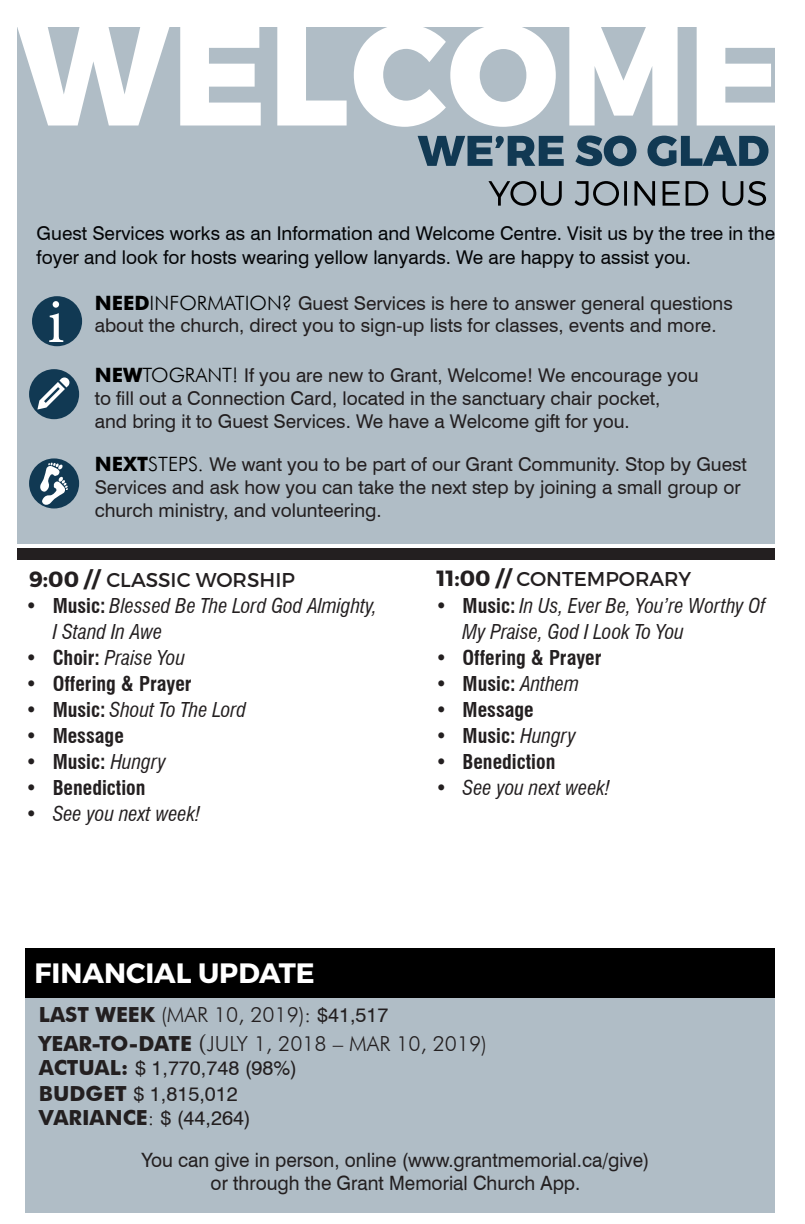
<style>
.page{position:relative;width:805px;height:1224px;background:#fff}
.page>*{position:absolute;margin:0;border:0;box-sizing:border-box;transform-origin:0 0}
.Paragraph_Style_2{font:800 143.6px "Montserrat";letter-spacing:.02em;color:#fff;scale:.96 1}
.t1{font:700 28px "Montserrat";color:#fff}
.t2{font:300 20.8px "Futura BT";color:#231f20}
.t3{font:italic condensed 20px/26px "Swiss 721 BT";color:#231f20}
.t4{font:700 condensed 20px "Swiss 721 BT";color:#231f20}
.Paragraph_Style_1{font:20px "Swiss 721 BT";color:#231f20}
.t5{font:20px "Montserrat";color:#231f20}
.Paragraph_Style_2-2{font:19.8px "Swiss 721 BT";color:#231f20;scale:.96 1}
.Paragraph_Style_4{font:19px/22.8px "Swiss 721 BT";color:#231f20}
.Paragraph_Style_1-2{font:19px/24px "Swiss 721 BT";color:#040507}
.s1{font-family:"Futura BT";font-weight:700;font-size:19.8px;color:#000}
.s2{font-family:"Futura BT";font-weight:300;font-size:19.8px;color:#000}
.s3{font-weight:700;font-size:22px}
.s4{font-weight:700;font-style:normal}
.s5{font-weight:400;font-style:italic}
.s6{font-weight:700}
.s7{font-family:"Swiss 721 BT";font-weight:400;font-size:20px}
.s8{font-family:"Minion Pro";font-weight:400;font-size:24px}
.s9{font-family:"Futura BT";font-weight:700;font-size:20.8px}
.s10{font-family:"Futura BT";font-weight:300;font-size:20.8px}
</style>
<div class="page">
<div style="left:25px;top:948px;width:749px;height:265px;background:#b0bdc6"></div>
<div style="left:17px;top:27px;width:757px;height:517px;background:#b0bdc6"></div>
<div style="left:29px;top:369px;width:50px;height:50px;background:#113953;border-radius:50%"></div>
<svg style="left:37px;top:377px;width:32px;height:33px"></svg>
<div style="left:29px;top:458px;width:50px;height:50px;background:#113953;border-radius:50%"></div>
<svg style="left:39px;top:462px;width:29px;height:43px"></svg>
<div style="left:32px;top:296px;width:50px;height:50px;background:#113953;border-radius:50%"></div>
<svg style="left:417px;top:135px;width:351px;height:31px"></svg>
<svg style="left:488px;top:181px;width:278px;height:25px"></svg>
<div style="left:17px;top:549px;width:757px;height:11px;background:#231f20"></div>
<div style="left:25px;top:948px;width:749px;height:50px;background:#000"></div>
<svg style="left:49px;top:301px;width:14px;height:41px"></svg>
<p class="Paragraph_Style_2" style="left:17px;top:-15px;width:799px">WELCOME</p>
<p class="Paragraph_Style_1-2" style="left:37px;top:221px;width:740px">Guest Services works as an Information and Welcome Centre. Visit us by the tree in the foyer and look for hosts wearing yellow lanyards. We are happy to assist you.</p>
<p class="Paragraph_Style_4" style="left:95px;top:291px;width:639px"><span class="s1">NEED</span><span class="s2">INFORMATION?</span> Guest Services is here to answer general questions about the church, direct you to sign-up lists for classes, events and more.</p>
<p class="Paragraph_Style_4" style="left:95px;top:364px;width:605px"><span class="s1">NEW</span><span class="s2">TOGRANT!</span> If you are new to Grant, Welcome! We encourage you to fill out a Connection Card, located in the sanctuary chair pocket,<br>and bring it to Guest Services. We have a Welcome gift for you.</p>
<p class="Paragraph_Style_4" style="left:95px;top:453px;width:653px"><span class="s1">NEXT</span><span class="s2">STEPS.</span> We want you to be part of our Grant Community. Stop by Guest<br>Services and ask how you can take the next step by joining a small group or church ministry, and volunteering.</p>
<p class="t5" style="left:29px;top:567px;width:267px"><span class="s3">9:00 //</span> CLASSIC WORSHIP</p>
<p class="t3" style="left:53px;top:592px;width:326px;text-indent:-27px"><span class="s4">• Music:</span> Blessed Be The Lord God Almighty,<br>I Stand In Awe</p>
<p class="t3" style="left:26px;top:644px;width:161px"><span class="s4">• Choir:</span> Praise You</p>
<p class="t4" style="left:26px;top:671px;width:167px">• Offering &amp; Prayer</p>
<p class="t3" style="left:26px;top:696px;width:222px"><span class="s4">• Music:</span> Shout To The Lord</p>
<p class="t4" style="left:26px;top:723px;width:100px">• Message</p>
<p class="t4" style="left:26px;top:749px;width:142px">• Music: <span class="s5">Hungry</span></p>
<p class="t4" style="left:26px;top:775px;width:121px">• Benediction</p>
<p class="t3" style="left:26px;top:800px;width:176px">• See you next week!</p>
<p class="t5" style="left:436px;top:566px;width:256px"><span class="s3">11:00 //</span> CONTEMPORARY</p>
<p class="t3" style="left:462px;top:592px;width:304px;text-indent:-27px"><span class="s4">• Music:</span> In Us, Ever Be, You’re Worthy Of<br>My Praise, God I Look To You</p>
<p class="t4" style="left:435px;top:645px;width:167px">• Offering &amp; Prayer</p>
<p class="t4" style="left:435px;top:671px;width:145px">• Music: <span class="s5">Anthem</span></p>
<p class="t4" style="left:435px;top:697px;width:100px">• Message</p>
<p class="t4" style="left:435px;top:723px;width:142px">• Music: <span class="s5">Hungry</span></p>
<p class="t4" style="left:435px;top:749px;width:121px">• Benediction</p>
<p class="t3" style="left:435px;top:774px;width:176px">• See you next week!</p>
<p class="t1" style="left:35px;top:956px;width:282px">FINANCIAL UPDATE</p>
<p class="t2" style="left:39px;top:1002px;width:351px"><span class="s6">LAST WEEK</span> (MAR 10, 2019): <span class="s7">$41,517</span></p>
<p class="t2" style="left:39px;top:1031px;width:449px"><span class="s6">YEAR-TO-DATE</span> <span class="s8">(</span>JULY 1, 2018 – MAR 10, 2019)</p>
<p class="Paragraph_Style_1" style="left:39px;top:1056px;width:260px"><span class="s9">ACTUAL:</span> $ 1,770,748 (98%)</p>
<p class="Paragraph_Style_1" style="left:39px;top:1082px;width:200px"><span class="s9">BUDGET</span> $ 1,815,012</p>
<p class="Paragraph_Style_1" style="left:39px;top:1106px;width:213px"><span class="s9">VARIANCE</span><span class="s10">:</span> $ (44,264)</p>
<p class="Paragraph_Style_2-2" style="left:141px;top:1148px;width:530px">You can give in person, online (www.grantmemorial.ca/give)</p>
<p class="Paragraph_Style_2-2" style="left:211px;top:1171px;width:387px">or through the Grant Memorial Church App.</p>
</div>
